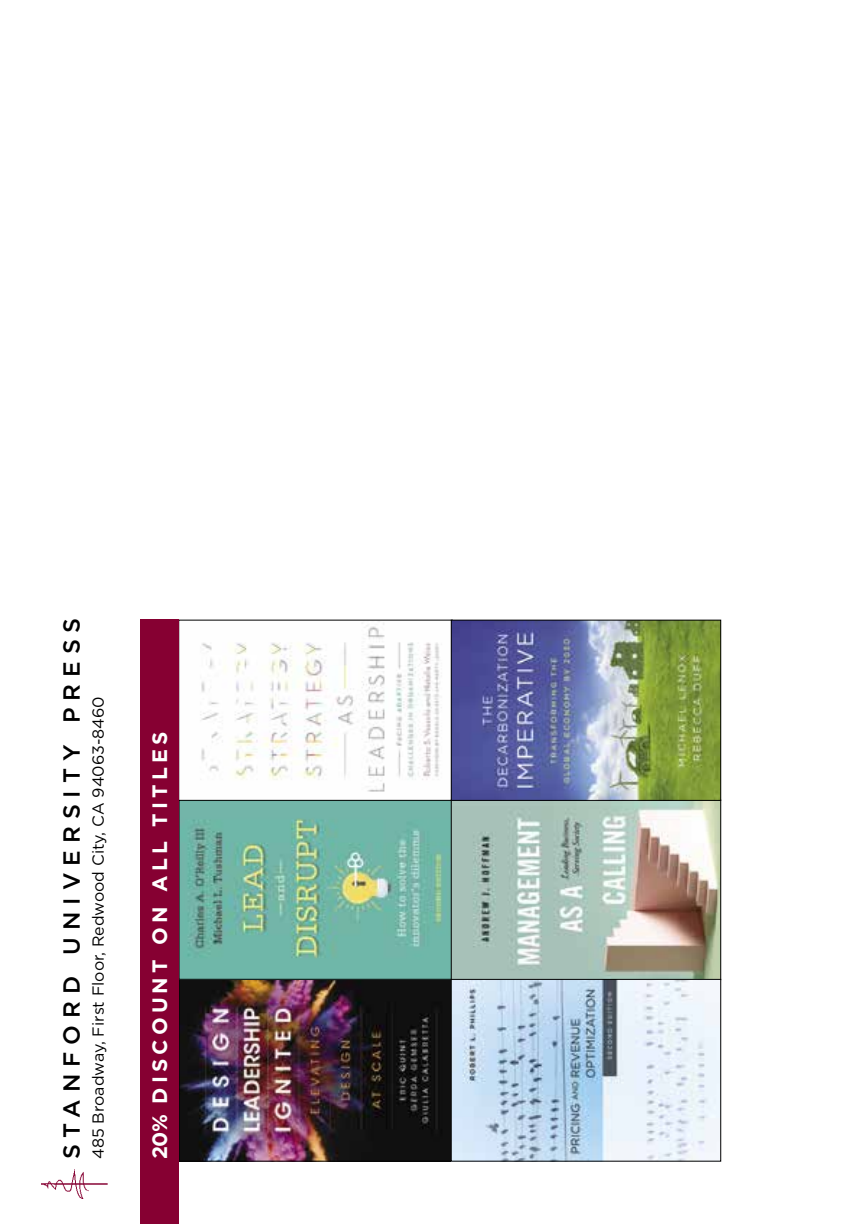
<style>
.page{position:relative;width:864px;height:1224px;background:#fff}
.page>*{position:absolute;margin:0;border:0;box-sizing:border-box;transform-origin:0 0}
.t1{font:500 23.4px "Gotham";letter-spacing:.3em;color:#000}
.t2{font:700 20.8px "Gotham";letter-spacing:.2em;color:#fff}
.t3{font:16px "Gotham";color:#000}
</style>
<div class="page">
<img style="left:181px;top:803px;width:270px;height:356px">
<img style="left:180px;top:622px;width:271px;height:178px">
<div style="left:179px;top:800px;width:273px;height:180px;border:1px solid #000"></div>
<img style="left:453px;top:622px;width:266px;height:537px">
<div style="left:451px;top:800px;width:270px;height:180px;border:1px solid #000"></div>
<div style="left:451px;top:620px;width:270px;height:181px;border:1px solid #000"></div>
<div style="left:451px;top:979px;width:270px;height:182px;border:1px solid #000"></div>
<div style="left:140px;top:620px;width:39px;height:604px;background:#860032"></div>
<img style="left:42px;top:1169px;width:66px;height:30px">
<h1 class="t1" style="left:56px;top:1159px;width:543px;rotate:-90deg">STANFORD UNIVERSITY PRESS</h1>
<p class="t3" style="left:88px;top:1159px;width:465px;rotate:-90deg">485 Broadway, First Floor, Redwood City, CA 94063-8460</p>
<h2 class="t2" style="left:148px;top:1159px;width:429px;rotate:-90deg">20% DISCOUNT ON ALL TITLES</h2>
</div>
